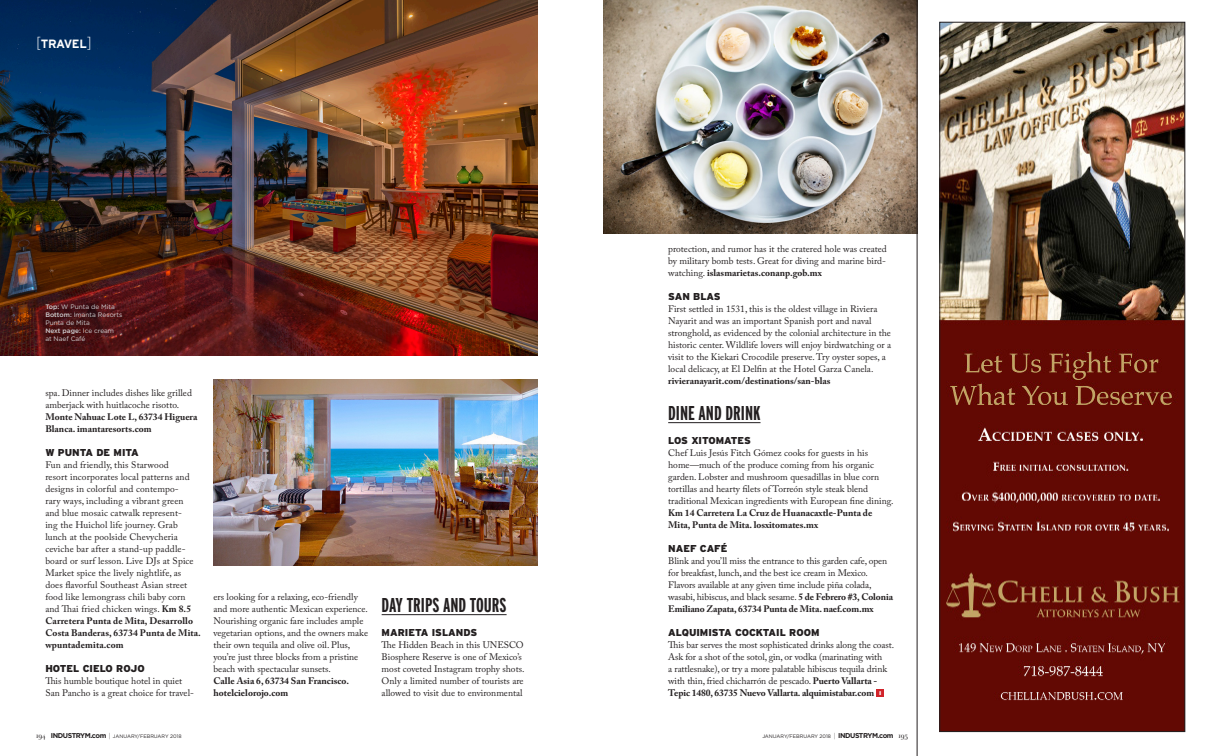
<style>
.page{position:relative;width:1206px;height:756px;background:#fff}
.page>*{position:absolute;margin:0;border:0;box-sizing:border-box;transform-origin:0 0}
.text{font:700 extra-condensed 20px "Interstate";color:#231f20}
.t1{font:15px "Chalet London Nineteen Sixty";letter-spacing:-.025em;color:#fff}
.t2{font:700 12px "Interstate";letter-spacing:-.025em;color:#fff}
.text-2{font:900 10px "Interstate";color:#231f20}
.text-3{font:9.5px/12px "Adobe Caslon Pro";color:#231f20}
.body{font:6.5px/8px "Gotham";color:#d1d2d4}
.t3{font:900 condensed 5.4px "Interstate";color:#fff}
.t4{font:5px "Gotham";color:#231f20}
.s1{font-weight:200;font-size:16px}
.s2{font-weight:500}
.s3{font-weight:700}
.s4{font-family:"Bodoni Svty Two SCITCTT Book";font-size:7.5px}
.s5{font-weight:700;font-size:7px}
</style>
<div class="page">
<hr style="left:382px;top:614px;width:125px;height:1px;background:#231f20">
<img style="left:0;top:0;width:538px;height:355px">
<img style="left:942px;top:24px;width:241px;height:706px">
<div style="left:940px;top:22px;width:245px;height:710px;border:1px solid #231f20"></div>
<hr style="left:668px;top:422px;width:93px;height:1px;background:#231f20">
<div style="left:877px;top:690px;width:7px;height:7px;background:#d1232a"></div>
<img style="left:603px;top:0;width:314px;height:233px">
<img style="left:214px;top:379px;width:324px;height:186px">
<hr style="left:917px;top:0;width:1px;height:756px;background:#231f20">
<p class="t1" style="left:39px;top:32px;width:60px">SPA LIFE</p>
<p class="t2" style="left:36px;top:37px;width:57px"><span class="s1">[</span>TRAVEL<span class="s1">]</span></p>
<p class="body" style="left:45px;top:303px;width:71px"><span class="s2">Top:</span> W Punta de Mita</p>
<p class="body" style="left:45px;top:311px;width:79px"><span class="s2">Bottom:</span> Imanta Resorts<br>Punta de Mita</p>
<p class="body" style="left:45px;top:327px;width:70px"><span class="s2">Next page:</span> Ice cream at Naef Café</p>
<p class="text-3" style="left:45px;top:387px;width:154px">spa. Dinner includes dishes like grilled amberjack with huitlacoche risotto.<br><span class="s3">Monte Nahuac Lote L, 63734 Higuera Blanca. imantaresorts.com</span></p>
<p class="text-2" style="left:45px;top:447px;width:95px">W PUNTA DE MITA</p>
<p class="text-3" style="left:45px;top:459px;width:157px">Fun and friendly, this Starwood<br>resort incorporates local patterns and designs in colorful and contempo-<br>rary ways, including a vibrant green<br>and blue mosaic catwalk represent-<br>ing the Huichol life journey. Grab lunch at the poolside Chevycheria ceviche bar after a stand-up paddle&shy;board or surf lesson. Live DJs at Spice Market spice the lively nightlife, as does flavorful Southeast Asian street food like lemongrass chili baby corn and Thai fried chicken wings. <span class="s3">Km 8.5<br>Carretera Punta de Mita, Desarrollo Costa Banderas, 63734 Punta de Mita. wpuntademita.com</span></p>
<p class="text-2" style="left:45px;top:663px;width:101px">HOTEL CIELO ROJO</p>
<p class="text-3" style="left:45px;top:675px;width:150px">This humble boutique hotel in quiet<br>San Pancho is a great choice for travel-</p>
<p class="text-3" style="left:214px;top:591px;width:156px">ers looking for a relaxing, eco-friendly and more authentic Mexican experience.<br>Nourishing organic fare includes ample vegetarian options, and the owners make their own tequila and olive oil. Plus, you’re just three blocks from a pristine beach with spectacular sunsets.<br><span class="s3">Calle Asia 6, 63734 San Francisco. hotelcielorojo.com</span></p>
<p class="text" style="left:382px;top:594px;width:126px">DAY TRIPS AND TOURS</p>
<p class="text-2" style="left:382px;top:627px;width:97px">MARIETA ISLANDS</p>
<p class="text-3" style="left:382px;top:639px;width:144px">The Hidden Beach in this UNESCO Biosphere Reserve is one of Mexico’s most coveted Instagram trophy shots.<br>Only a limited number of tourists are allowed to visit due to environmental</p>
<p class="t4" style="left:36px;top:733px;width:147px"><span class="s4">194</span> <span class="s5">INDUSTRYM.com</span> <span class="s4">|</span> JANUARY/FEBRUARY 2018</p>
<p class="text-3" style="left:668px;top:243px;width:220px;text-align:justify">protection, and rumor has it the cratered hole was created by military bomb tests. Great for diving and marine bird&shy;watching. <span class="s3">islasmarietas.conanp.gob.mx</span></p>
<p class="text-2" style="left:668px;top:291px;width:54px">SAN BLAS</p>
<p class="text-3" style="left:668px;top:303px;width:224px">First settled in 1531, this is the oldest village in Riviera Nayarit and was an important Spanish port and naval stronghold, as evidenced by the colonial architecture in the historic center. Wildlife lovers will enjoy birdwatching or a visit to the Kiekari Crocodile preserve. Try oyster sopes, a local delicacy, at El Delfin at the Hotel Garza Canela. <span class="s3">rivieranayarit.com/destinations/san-blas</span></p>
<p class="text" style="left:668px;top:402px;width:94px">DINE AND DRINK</p>
<p class="text-2" style="left:668px;top:435px;width:84px">LOS XITOMATES</p>
<p class="text-3" style="left:668px;top:447px;width:227px">Chef Luis Jesús Fitch Gómez cooks for guests in his home—much of the produce coming from his organic garden. Lobster and mushroom quesadillas in blue corn tortillas and hearty filets of Torreón style steak blend traditional Mexican ingredients with European fine dining.<br><span class="s3">Km 14 Carretera La Cruz de Huanacaxtle-Punta de Mita, Punta de Mita. losxitomates.mx</span></p>
<p class="text-2" style="left:668px;top:543px;width:61px">NAEF CAFÉ</p>
<p class="text-3" style="left:668px;top:555px;width:226px">Blink and you’ll miss the entrance to this garden cafe, open for breakfast, lunch, and the best ice cream in Mexico.<br>Flavors available at any given time include piña colada, wasabi, hibiscus, and black sesame. <span class="s3">5 de Febrero #3, Colonia Emiliano Zapata, 63734 Punta de Mita. naef.com.mx</span></p>
<p class="text-2" style="left:668px;top:627px;width:153px">ALQUIMISTA COCKTAIL ROOM</p>
<p class="text-3" style="left:668px;top:639px;width:227px">This bar serves the most sophisticated drinks along the coast.<br>Ask for a shot of the sotol, gin, or vodka (marinating with<br>a rattlesnake), or try a more palatable hibiscus tequila drink with thin, fried chicharrón de pescado. <span class="s3">Puerto Vallarta - Tepic 1480, 63735 Nuevo Vallarta. alquimistabar.com</span></p>
<p class="t3" style="left:879px;top:690px;width:3px">I</p>
<p class="t4" style="left:762px;top:733px;width:147px">JANUARY/FEBRUARY 2018 <span class="s4">|</span> <span class="s5">INDUSTRYM.com</span> <span class="s4">195</span></p>
</div>
